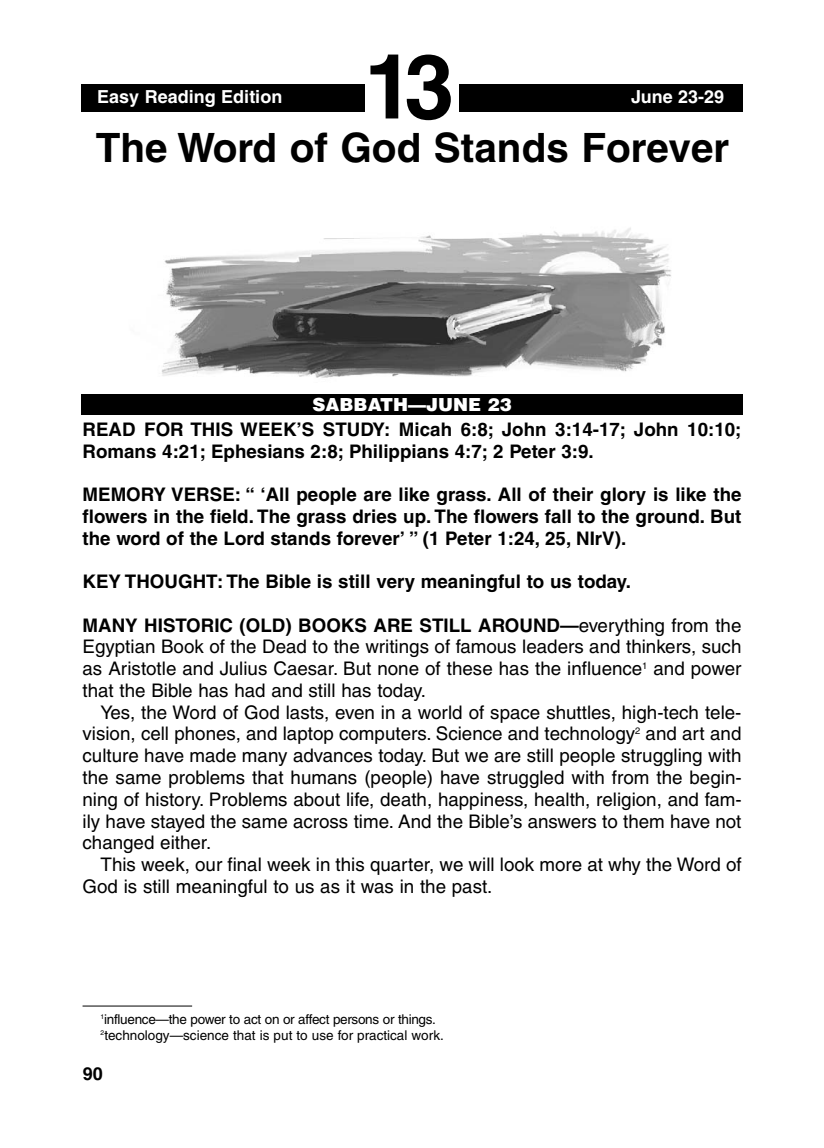
<style>
.page{position:relative;width:824px;height:1148px;background:#fff}
.page>*{position:absolute;margin:0;border:0;box-sizing:border-box;transform-origin:0 0}
.t1{font:700 90px "Helvetica";color:#000}
.t2{font:700 40.5px "Helvetica";color:#000}
.t3{font:18.75px/21.8px "Helvetica";color:#000;text-align:justify}
.t4{font:700 18.75px/21.8px "Helvetica";color:#000}
.t5{font:700 18px "Helvetica";color:#fff}
.t6{font:900 18px "Helvetica";color:#fff}
.t7{font:700 18px "Helvetica";color:#000}
.t8{font:13.5px/15.8px "Helvetica";letter-spacing:-.02em;color:#000}
.s1{font-weight:700}
</style>
<div class="page">
<div style="left:81px;top:84px;width:661px;height:27px;background:#000"></div>
<div style="left:365px;top:49px;width:94px;height:74px;background:#fff"></div>
<div style="left:81px;top:394px;width:662px;height:20px;background:#000"></div>
<img style="left:162px;top:227px;width:509px;height:151px">
<hr style="left:82px;top:1005px;width:110px;height:1px;background:#000">
<h1 class="t1" style="left:364px;top:51px;width:92px">13</h1>
<p class="t5" style="left:97px;top:90px;width:187px">Easy Reading Edition</p>
<p class="t5" style="left:631px;top:90px;width:95px">June 23-29</p>
<h2 class="t2" style="left:96px;top:131px;width:635px">The Word of God Stands Forever</h2>
<p class="t6" style="left:312px;top:394px;width:200px">SABBATH—JUNE 23</p>
<p class="t4" style="left:82px;top:420px;width:660px">READ FOR THIS WEEK’S STUDY: Micah 6:8; John 3:14-17; John 10:10;<br>Romans 4:21; Ephesians 2:8; Philippians 4:7; 2 Peter 3:9.</p>
<p class="t4" style="left:82px;top:485px;width:660px;text-align:justify">MEMORY VERSE: “ ‘All people are like grass. All of their glory is like the flowers in the field. The grass dries up. The flowers fall to the ground. But the word of the Lord stands forever’ ” (1 Peter 1:24, 25, NIrV).</p>
<p class="t4" style="left:82px;top:572px;width:550px">KEY THOUGHT: The Bible is still very meaningful to us today.</p>
<p class="t3" style="left:82px;top:616px;width:660px"><span class="s1">MANY HISTORIC (OLD) BOOKS ARE STILL AROUND—</span>everything from the Egyptian Book of the Dead to the writings of famous leaders and thinkers, such as Aristotle and Julius Caesar. But none of these has the influence<sup>1</sup> and power that the Bible has had and still has today.</p>
<p class="t3" style="left:82px;top:703px;width:660px;text-indent:18px">Yes, the Word of God lasts, even in a world of space shuttles, high-tech tele&shy;vision, cell phones, and laptop computers. Science and technology<sup>2</sup> and art and culture have made many advances today. But we are still people struggling with the same problems that humans (people) have struggled with from the begin&shy;ning of history. Problems about life, death, happiness, health, religion, and fam&shy;ily have stayed the same across time. And the Bible’s answers to them have not changed either.</p>
<p class="t3" style="left:82px;top:855px;width:660px;text-indent:18px">This week, our final week in this quarter, we will look more at why the Word of<br>God is still meaningful to us as it was in the past.</p>
<p class="t8" style="left:101px;top:1012px;width:345px"><sup>1</sup>influence—the power to act on or affect persons or things.<br><sup>2</sup>technology—science that is put to use for practical work.</p>
<p class="t7" style="left:83px;top:1066px;width:22px">90</p>
</div>
